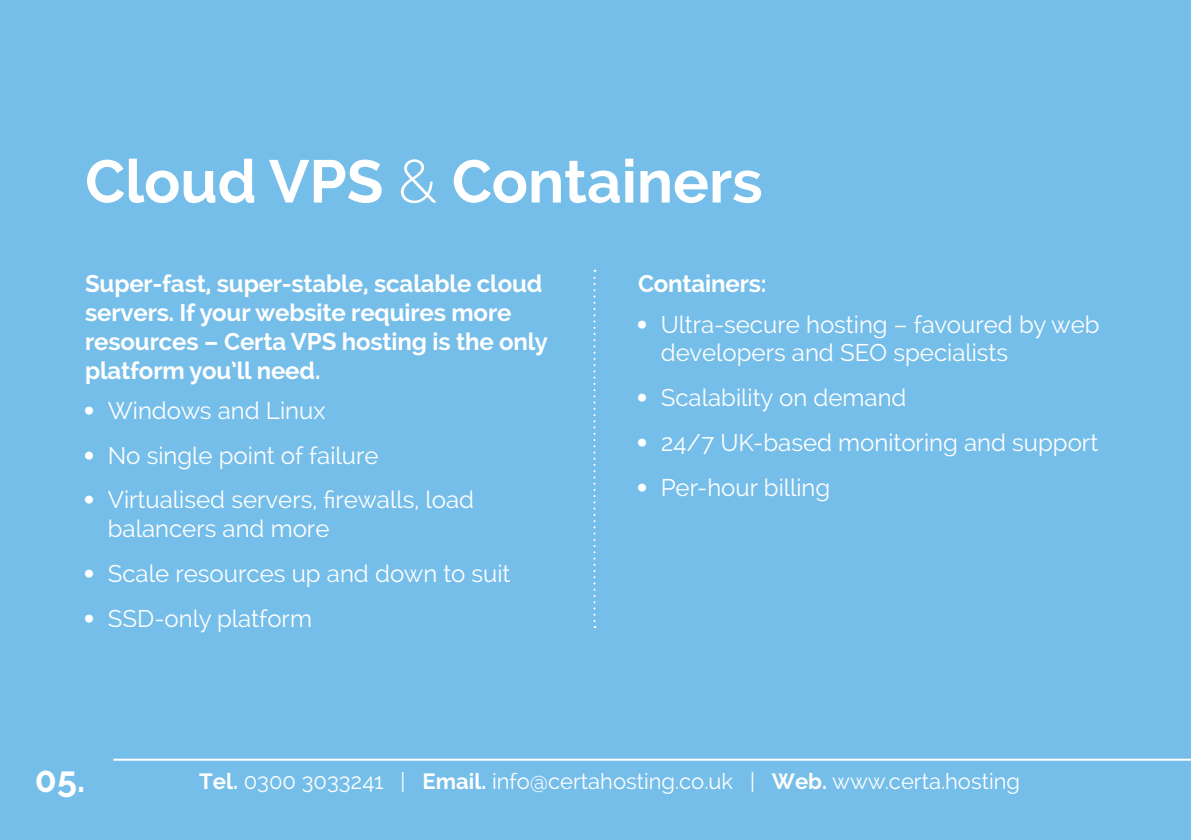
<style>
.page{position:relative;width:1191px;height:840px;background:#fff}
.page>*{position:absolute;margin:0;border:0;box-sizing:border-box;transform-origin:0 0}
.t1{font:700 60px "Raleway";color:#fff}
.t2{font:700 36px "Raleway";color:#fff}
.t3{font:24px/28.8px "Raleway";color:#fff}
.t4{font:700 24px/28.8px "Raleway";letter-spacing:-.005em;color:#fff}
.t5{font:22px "Raleway";color:#fff}
.s1{font-weight:300}
.s2{font-weight:700}
</style>
<div class="page">
<div style="left:0;top:0;width:1191px;height:839px;background:#75bee9"></div>
<hr style="left:113px;top:758px;width:1078px;height:2px;background:#fff">
<svg style="left:593px;top:269px;width:2px;height:358px"></svg>
<h1 class="t1" style="left:85px;top:147px;width:679px">Cloud VPS <span class="s1">&amp;</span> Containers</h1>
<p class="t4" style="left:85px;top:269px;width:464px">Super-fast, super-stable, scalable cloud servers. If your website requires more resources – Certa VPS hosting is the only platform you’ll need.</p>
<p class="t3" style="left:85px;top:396px;width:242px">■ Windows and Linux</p>
<p class="t3" style="left:85px;top:440px;width:295px">■ No single point of failure</p>
<p class="t3" style="left:108px;top:485px;width:368px;text-indent:-23px">■ Virtualised servers, firewalls, load balancers and more</p>
<p class="t3" style="left:85px;top:558px;width:427px">■ Scale resources up and down to suit</p>
<p class="t3" style="left:85px;top:603px;width:228px">■ SSD-only platform</p>
<p class="t4" style="left:638px;top:269px;width:130px">Containers:</p>
<p class="t3" style="left:660px;top:309px;width:440px;text-indent:-23px">■ Ultra-secure hosting – favoured by web developers and SEO specialists</p>
<p class="t3" style="left:638px;top:383px;width:270px">■ Scalability on demand</p>
<p class="t3" style="left:638px;top:427px;width:462px">■ 24/7 UK-based monitoring and support</p>
<p class="t3" style="left:638px;top:472px;width:194px">■ Per-hour billing</p>
<h2 class="t2" style="left:35px;top:757px;width:52px">05.</h2>
<p class="t5" style="left:199px;top:767px;width:822px"><span class="s2">Tel.</span> 0300 3033241 | <span class="s2">Email.</span> info@certahosting.co.uk | <span class="s2">Web.</span> www.certa.hosting</p>
</div>
